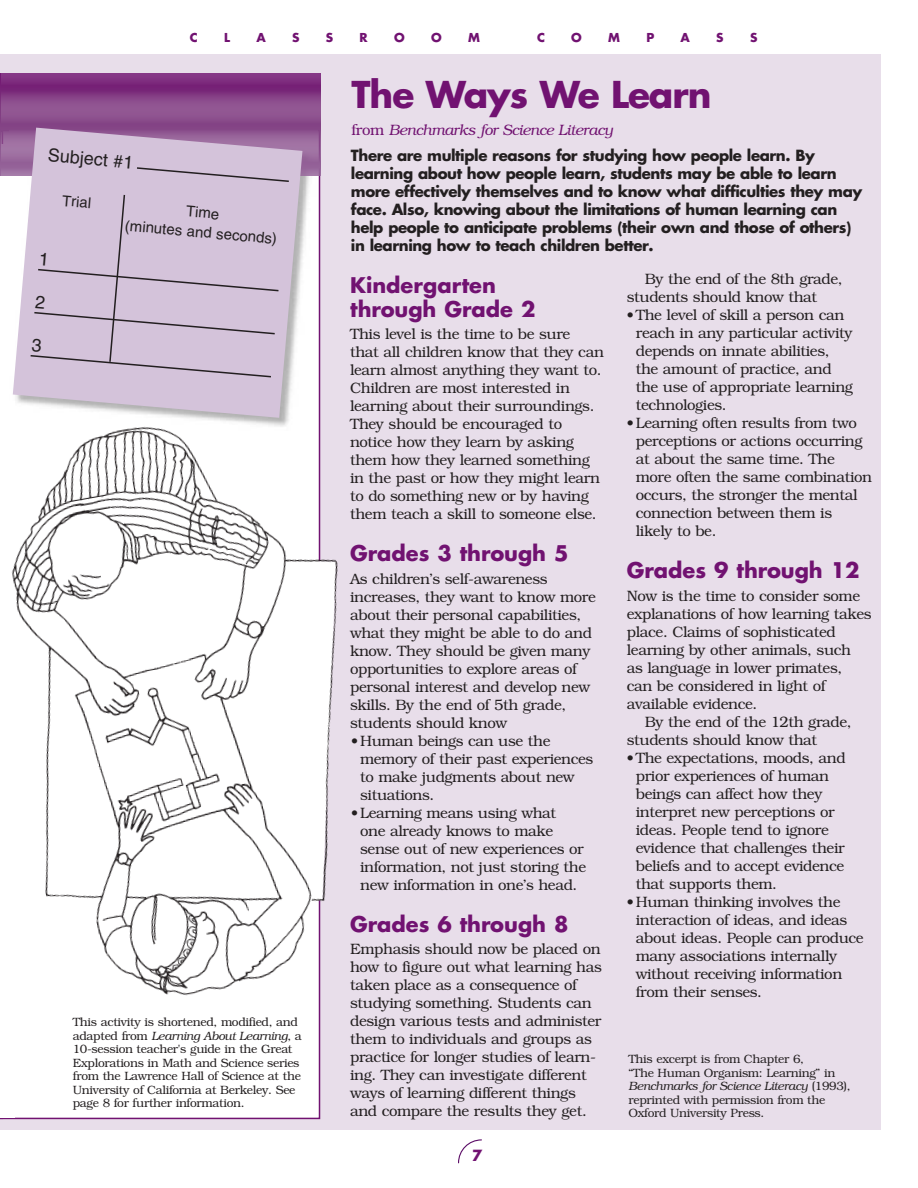
<style>
.page{position:relative;width:918px;height:1188px;background:#fff}
.page>*{position:absolute;margin:0;border:0;box-sizing:border-box;transform-origin:0 0}
.t1{font:700 36px "Futura";letter-spacing:-.03em;color:#711271}
.t2{font:700 21px/24px "Futura";color:#711271}
.t3{font:18px "Helvetica";color:#231f20}
.t4{font:300 15px/18px "Bookman";letter-spacing:-.025em;color:#231f20}
.t5{font:700 15px/18px "Futura";letter-spacing:-.03em;color:#231f20}
.t6{font:italic 300 15px "Bookman";letter-spacing:-.025em;color:#711271}
.t7{font:15px/19.4px "Helvetica";color:#231f20;text-align:center}
.t8{font:700 15px "Futura";color:#711271}
.t9{font:300 12px/13.5px "Bookman";letter-spacing:-.025em;color:#231f20}
.t10{font:700 12px "Futura";color:#711271}
.s1{font-style:italic}
.s2{font-style:normal}
</style>
<div class="page">
<div style="left:0;top:54px;width:881px;height:1076px;background:#e8deea"></div>
<div style="left:1px;top:130px;width:319px;height:988px;background:#fff"></div>
<svg style="left:0;top:177px;width:3px;height:942px"></svg>
<img style="left:11px;top:393px;width:327px;height:623px">
<svg style="left:458px;top:1139px;width:24px;height:25px"></svg>
<hr style="left:0;top:73px;width:321px;height:2px;background:#711471">
<hr style="left:0;top:75px;width:321px;height:2px;background:#721672">
<hr style="left:0;top:77px;width:321px;height:2px;background:#721873">
<hr style="left:0;top:79px;width:321px;height:2px;background:#731a74">
<hr style="left:0;top:81px;width:321px;height:2px;background:#741c74">
<hr style="left:0;top:83px;width:321px;height:2px;background:#751e75">
<hr style="left:0;top:85px;width:321px;height:2px;background:#762076">
<hr style="left:0;top:86px;width:321px;height:2px;background:#762176">
<hr style="left:0;top:88px;width:321px;height:1px;background:#772377">
<hr style="left:0;top:89px;width:321px;height:2px;background:#762477">
<hr style="left:0;top:91px;width:321px;height:2px;background:#772678">
<hr style="left:0;top:93px;width:321px;height:2px;background:#782878">
<hr style="left:0;top:95px;width:321px;height:2px;background:#792a79">
<hr style="left:0;top:97px;width:321px;height:2px;background:#792c7a">
<hr style="left:0;top:99px;width:321px;height:2px;background:#7a2e7b">
<hr style="left:0;top:101px;width:321px;height:2px;background:#7a307b">
<hr style="left:0;top:103px;width:321px;height:2px;background:#7b327c">
<hr style="left:0;top:105px;width:321px;height:2px;background:#7c347d">
<hr style="left:0;top:107px;width:321px;height:2px;background:#7d357e">
<hr style="left:0;top:109px;width:321px;height:2px;background:#7d377e">
<hr style="left:0;top:111px;width:321px;height:2px;background:#7e397f">
<hr style="left:0;top:113px;width:321px;height:2px;background:#803a80">
<hr style="left:0;top:115px;width:321px;height:2px;background:#803c82">
<hr style="left:0;top:117px;width:321px;height:2px;background:#813d82">
<hr style="left:0;top:119px;width:321px;height:2px;background:#823f83">
<hr style="left:0;top:121px;width:321px;height:2px;background:#824083">
<hr style="left:0;top:123px;width:321px;height:2px;background:#834285">
<hr style="left:0;top:124px;width:321px;height:2px;background:#834385">
<hr style="left:0;top:126px;width:321px;height:1px;background:#844385">
<hr style="left:0;top:127px;width:321px;height:2px;background:#844586">
<hr style="left:0;top:129px;width:321px;height:2px;background:#854687">
<hr style="left:0;top:131px;width:321px;height:2px;background:#864888">
<hr style="left:0;top:133px;width:321px;height:2px;background:#874989">
<hr style="left:0;top:135px;width:321px;height:2px;background:#884b8a">
<hr style="left:0;top:137px;width:321px;height:2px;background:#884c8a">
<hr style="left:0;top:139px;width:321px;height:2px;background:#894e8c">
<hr style="left:0;top:141px;width:321px;height:2px;background:#8a4f8c">
<hr style="left:0;top:143px;width:321px;height:2px;background:#8b518d">
<hr style="left:0;top:145px;width:321px;height:2px;background:#8b528e">
<hr style="left:0;top:147px;width:321px;height:2px;background:#8c5490">
<hr style="left:0;top:149px;width:321px;height:2px;background:#8d5690">
<hr style="left:0;top:151px;width:321px;height:2px;background:#8e5792">
<hr style="left:0;top:153px;width:321px;height:2px;background:#8f5892">
<hr style="left:0;top:155px;width:321px;height:2px;background:#905a93">
<hr style="left:0;top:157px;width:321px;height:2px;background:#915b94">
<hr style="left:0;top:159px;width:321px;height:2px;background:#915d95">
<hr style="left:0;top:161px;width:321px;height:2px;background:#925f96">
<hr style="left:0;top:162px;width:321px;height:2px;background:#935f97">
<hr style="left:0;top:164px;width:321px;height:1px;background:#936097">
<hr style="left:0;top:165px;width:321px;height:1px;background:#946198">
<hr style="left:0;top:166px;width:321px;height:2px;background:#946298">
<hr style="left:0;top:168px;width:321px;height:2px;background:#956399">
<hr style="left:0;top:170px;width:321px;height:2px;background:#96659a">
<hr style="left:0;top:172px;width:321px;height:2px;background:#97669b">
<hr style="left:0;top:174px;width:321px;height:2px;background:#98689c">
<hr style="left:0;top:176px;width:321px;height:1px;background:#98699d">
<svg style="left:13px;top:128px;width:289px;height:290px;fill:#d4c3da"></svg>
<svg style="left:135px;top:166px;width:155px;height:17px"></svg>
<div style="left:29px;top:193px;width:251px;height:185px;background:#d4c3da"></div>
<p class="t10" style="left:190px;top:32px;width:9px">C</p>
<p class="t10" style="left:224px;top:32px;width:7px">L</p>
<p class="t10" style="left:256px;top:32px;width:11px">A</p>
<p class="t10" style="left:292px;top:32px;width:9px">S</p>
<p class="t10" style="left:326px;top:32px;width:9px">S</p>
<p class="t10" style="left:360px;top:32px;width:10px">R</p>
<p class="t10" style="left:394px;top:32px;width:12px">O</p>
<p class="t10" style="left:431px;top:32px;width:12px">O</p>
<p class="t10" style="left:468px;top:32px;width:13px">M</p>
<p class="t10" style="left:537px;top:32px;width:9px">C</p>
<p class="t10" style="left:571px;top:32px;width:12px">O</p>
<p class="t10" style="left:608px;top:32px;width:13px">M</p>
<p class="t10" style="left:646px;top:32px;width:9px">P</p>
<p class="t10" style="left:681px;top:32px;width:11px">A</p>
<p class="t10" style="left:716px;top:32px;width:9px">S</p>
<p class="t10" style="left:750px;top:32px;width:9px">S</p>
<p class="t3" style="left:49px;top:148px;width:87px;rotate:5deg">Subject #1</p>
<p class="t7" style="left:63px;top:192px;width:31px;rotate:5deg">Trial</p>
<p class="t7" style="left:127px;top:198px;width:154px;rotate:5deg">Time<br>(minutes and seconds)</p>
<p class="t9" style="left:73px;top:1015px;width:231px">This activity is shortened, modified, and adapted from <span class="s1">Learning About Learning</span>, a 10-session teacher's guide in the Great Explorations in Math and Science series from the Lawrence Hall of Science at the University of California at Berkeley. See page 8 for further information.</p>
<h1 class="t1" style="left:351px;top:78px;width:362px">The Ways We Learn</h1>
<p class="t6" style="left:351px;top:121px;width:263px"><span class="s2">from</span> Benchmarks for Science Literacy</p>
<p class="t5" style="left:351px;top:148px;width:513px">There are multiple reasons for studying how people learn. By learning about how people learn, students may be able to learn more effectively themselves and to know what difficulties they may face. Also, knowing about the limitations of human learning can help people to anticipate problems (their own and those of others) in learning how to teach children better.</p>
<h2 class="t2" style="left:350px;top:275px;width:187px">Kindergarten through Grade 2</h2>
<p class="t4" style="left:350px;top:325px;width:255px">This level is the time to be sure<br>that all children know that they can learn almost anything they want to.<br>Children are most interested in learning about their surroundings.<br>They should be encouraged to notice how they learn by asking them how they learned something in the past or how they might learn to do something new or by having them teach a skill to someone else.</p>
<h2 class="t2" style="left:350px;top:543px;width:220px">Grades 3 through 5</h2>
<p class="t4" style="left:350px;top:569px;width:247px">As children’s self-awareness increases, they want to know more about their personal capabilities, what they might be able to do and know. They should be given many opportunities to explore areas of personal interest and develop new skills. By the end of 5th grade, students should know</p>
<p class="t4" style="left:360px;top:731px;width:235px;text-indent:-9px">• Human beings can use the memory of their past experiences to make judgments about new situations.</p>
<p class="t4" style="left:360px;top:803px;width:228px;text-indent:-9px">• Learning means using what<br>one already knows to make sense out of new experiences or information, not just storing the new information in one’s head.</p>
<h2 class="t2" style="left:350px;top:914px;width:220px">Grades 6 through 8</h2>
<p class="t4" style="left:350px;top:940px;width:253px">Emphasis should now be placed on how to figure out what learning has taken place as a consequence of studying something. Students can design various tests and administer them to individuals and groups as practice for longer studies of learn&shy;ing. They can investigate different ways of learning different things and compare the results they get.</p>
<p class="t8" style="left:472px;top:1148px;width:12px">7</p>
<p class="t4" style="left:627px;top:270px;width:217px;text-indent:18px">By the end of the 8th grade, students should know that</p>
<p class="t4" style="left:636px;top:306px;width:219px;text-indent:-9px">• The level of skill a person can reach in any particular activity depends on innate abilities, the amount of practice, and the use of appropriate learning technologies.</p>
<p class="t4" style="left:636px;top:414px;width:238px;text-indent:-9px">• Learning often results from two perceptions or actions occurring at about the same time. The more often the same combination occurs, the stronger the mental connection between them is likely to be.</p>
<h2 class="t2" style="left:627px;top:560px;width:234px">Grades 9 through 12</h2>
<p class="t4" style="left:627px;top:587px;width:246px">Now is the time to consider some explanations of how learning takes place. Claims of sophisticated learning by other animals, such<br>as language in lower primates,<br>can be considered in light of available evidence.</p>
<p class="t4" style="left:627px;top:713px;width:226px;text-indent:18px">By the end of the 12th grade, students should know that</p>
<p class="t4" style="left:636px;top:749px;width:212px;text-indent:-9px">• The expectations, moods, and prior experiences of human beings can affect how they interpret new perceptions or ideas. People tend to ignore evidence that challenges their beliefs and to accept evidence that supports them.</p>
<p class="t4" style="left:636px;top:893px;width:229px;text-indent:-9px">• Human thinking involves the interaction of ideas, and ideas about ideas. People can produce many associations internally without receiving information from their senses.</p>
<p class="t9" style="left:628px;top:1052px;width:224px">This excerpt is from Chapter 6,<br>“The Human Organism: Learning” in <span class="s1">Benchmarks for Science Literacy</span> (1993), reprinted with permission from the Oxford University Press.</p>
</div>
